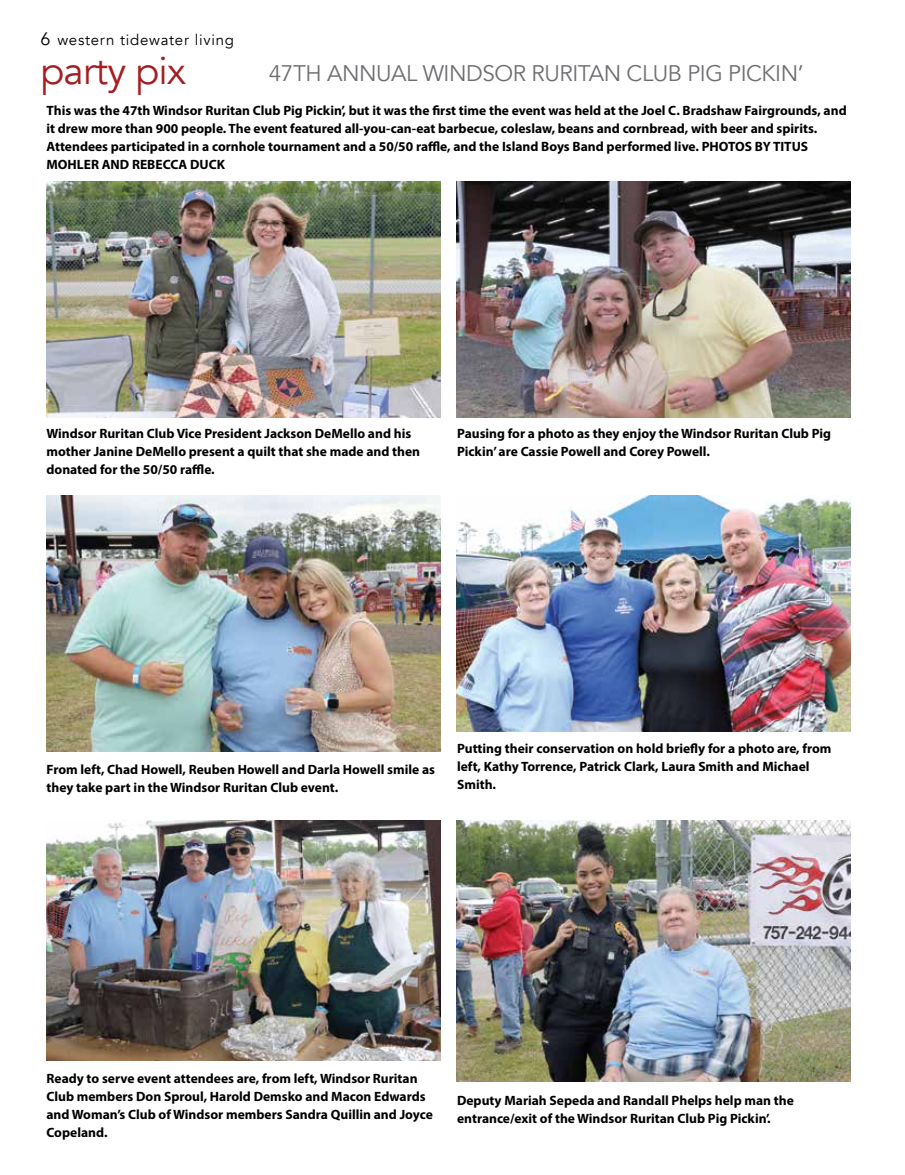
<style>
.page{position:relative;width:905px;height:1175px;background:#fff}
.page>*{position:absolute;margin:0;border:0;box-sizing:border-box;transform-origin:0 0}
.t1{font:39px "Avenir";letter-spacing:-.02em;color:#a41d21}
.t2{font:22.5px "Avenir";letter-spacing:-.02em;color:#6d6e71}
.t3{font:15px "Avenir";letter-spacing:.05em;color:#000}
.t4{font:700 13.5px/18px "Myriad Pro";color:#000}
.s1{font-size:18px}
</style>
<div class="page">
<img style="left:456px;top:182px;width:394px;height:235px">
<img style="left:456px;top:495px;width:394px;height:236px">
<img style="left:456px;top:820px;width:394px;height:261px">
<img style="left:46px;top:182px;width:394px;height:235px">
<img style="left:46px;top:495px;width:394px;height:256px">
<img style="left:46px;top:820px;width:394px;height:240px">
<p class="t3" style="left:40px;top:31px;width:195px"><span class="s1">6</span> western tidewater living</p>
<h1 class="t1" style="left:40px;top:47px;width:147px">party pix</h1>
<h2 class="t2" style="left:269px;top:60px;width:536px">47TH ANNUAL WINDSOR RURITAN CLUB PIG PICKIN’</h2>
<p class="t4" style="left:46px;top:101px;width:801px">This was the 47th Windsor Ruritan Club Pig Pickin’, but it was the first time the event was held at the Joel C. Bradshaw Fairgrounds, and it drew more than 900 people. The event featured all-you-can-eat barbecue, coleslaw, beans and cornbread, with beer and spirits.<br>Attendees participated in a cornhole tournament and a 50/50 raffle, and the Island Boys Band performed live. PHOTOS BY TITUS MOHLER AND REBECCA DUCK</p>
<p class="t4" style="left:46px;top:424px;width:375px">Windsor Ruritan Club Vice President Jackson DeMello and his mother Janine DeMello present a quilt that she made and then donated for the 50/50 raffle.</p>
<p class="t4" style="left:457px;top:424px;width:375px">Pausing for a photo as they enjoy the Windsor Ruritan Club Pig<br>Pickin’ are Cassie Powell and Corey Powell.</p>
<p class="t4" style="left:46px;top:760px;width:390px">From left, Chad Howell, Reuben Howell and Darla Howell smile as they take part in the Windsor Ruritan Club event.</p>
<p class="t4" style="left:457px;top:739px;width:376px">Putting their conservation on hold briefly for a photo are, from left, Kathy Torrence, Patrick Clark, Laura Smith and Michael<br>Smith.</p>
<p class="t4" style="left:46px;top:1069px;width:388px">Ready to serve event attendees are, from left, Windsor Ruritan Club members Don Sproul, Harold Demsko and Macon Edwards and Woman’s Club of Windsor members Sandra Quillin and Joyce Copeland.</p>
<p class="t4" style="left:457px;top:1090px;width:338px">Deputy Mariah Sepeda and Randall Phelps help man the entrance/exit of the Windsor Ruritan Club Pig Pickin’.</p>
</div>
